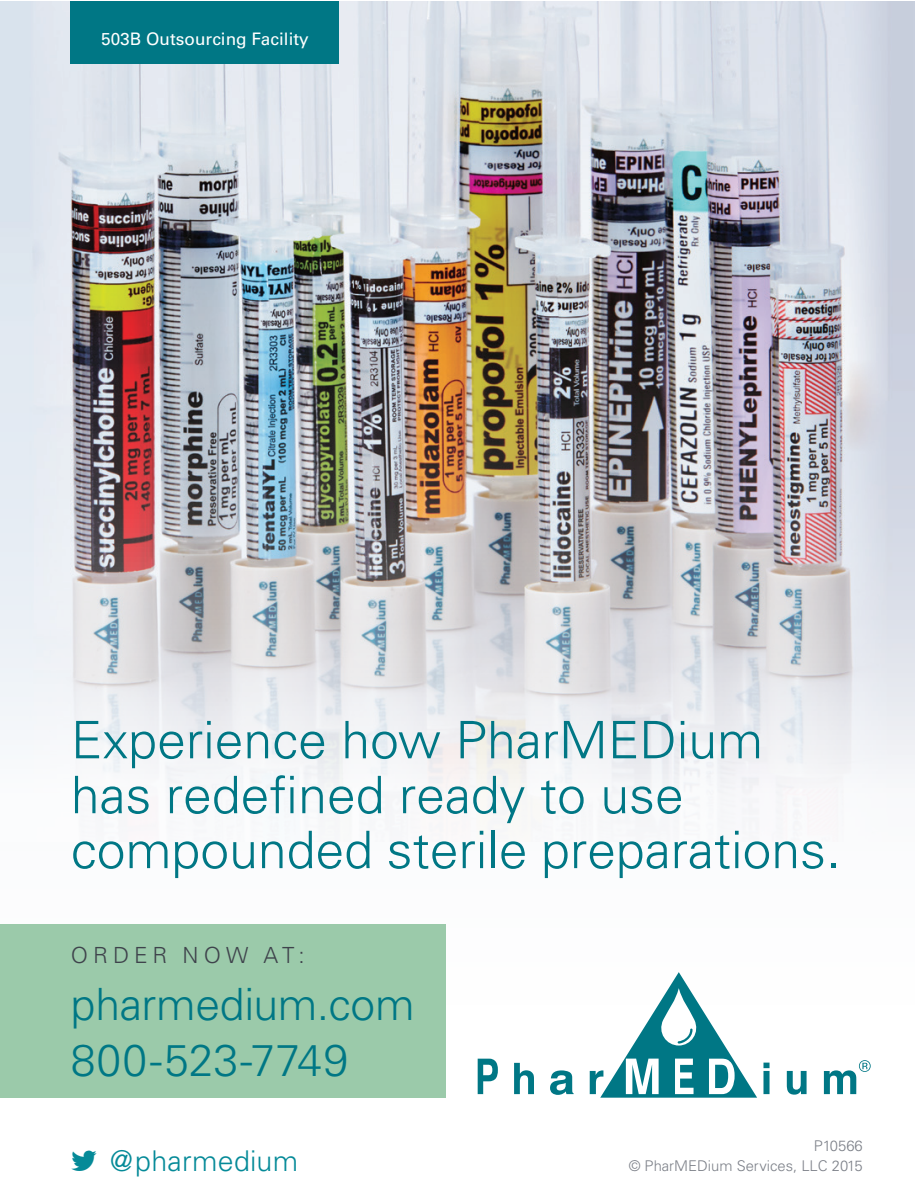
<style>
.page{position:relative;width:915px;height:1198px;background:#fff}
.page>*{position:absolute;margin:0;border:0;box-sizing:border-box;transform-origin:0 0}
.t1{font:300 51.8px/54.9px "Univers";color:#007785}
.t2{font:300 44.45px/56.4px "Univers";letter-spacing:-.005em;color:#007785}
.t3{font:300 28.7px "Univers";letter-spacing:.01em;color:#058a98}
.t4{font:300 22.4px "Univers";letter-spacing:.225em;color:#3f434c}
.t5{font:17.15px "Univers";color:#fff}
.t6{font:300 14.7px/19.6px "Univers";color:#7c8088;text-align:right}
</style>
<div class="page">
<img style="left:0;top:1px;width:914px;height:826px">
<svg style="left:477px;top:1058px;width:21px;height:36px"></svg>
<svg style="left:514px;top:1062px;width:20px;height:32px"></svg>
<svg style="left:550px;top:1070px;width:23px;height:24px"></svg>
<svg style="left:763px;top:1062px;width:6px;height:6px"></svg>
<div style="left:763px;top:1070px;width:6px;height:24px;background:#007785"></div>
<svg style="left:786px;top:1070px;width:20px;height:24px"></svg>
<svg style="left:589px;top:972px;width:168px;height:125px"></svg>
<svg style="left:823px;top:1060px;width:47px;height:34px"></svg>
<div style="left:0;top:924px;width:446px;height:173px;background:#9bcaaa"></div>
<div style="left:71px;top:1px;width:268px;height:63px;background:#007785"></div>
<p class="t5" style="left:101px;top:29px;width:209px">503B Outsourcing Facility</p>
<p class="t1" style="left:71px;top:712px;width:771px">Experience how PharMEDium has redefined ready to use compounded sterile preparations.</p>
<p class="t4" style="left:71px;top:941px;width:235px">ORDER NOW AT:</p>
<p class="t2" style="left:71px;top:975px;width:345px">pharmedium.com<br>800-523-7749</p>
<p class="t3" style="left:110px;top:1143px;width:189px">@pharmedium</p>
<p class="t6" style="left:628px;top:1136px;width:235px">P10566<br>© PharMEDium Services, LLC 2015</p>
</div>
